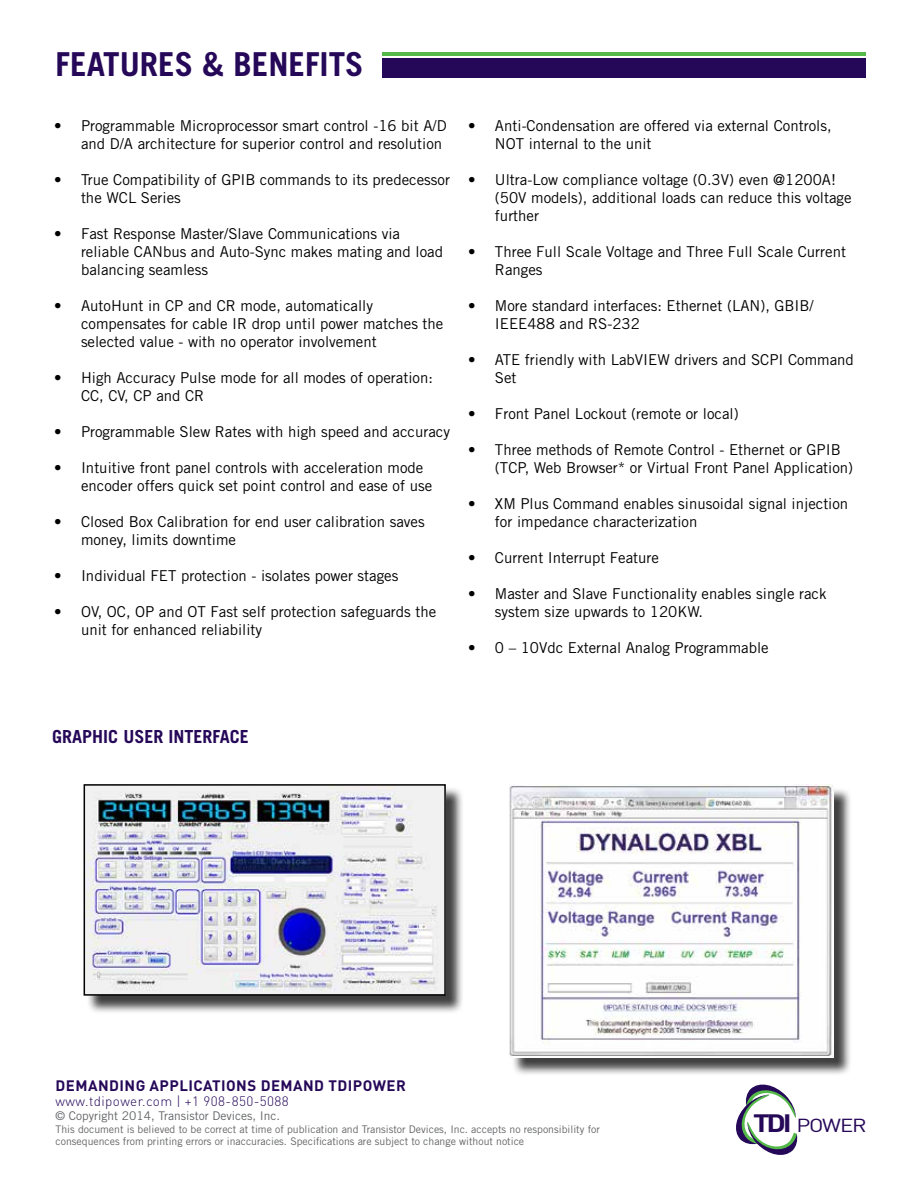
<style>
.page{position:relative;width:918px;height:1188px;background:#fff}
.page>*{position:absolute;margin:0;border:0;box-sizing:border-box;transform-origin:0 0}
.t1{font:700 33px "Trade Gothic LT Std";color:#260859}
.t2{font:18.6px "DIN";letter-spacing:-.06em;color:#260859;scale:1.19 1}
.t3{font:700 18px "Trade Gothic LT Std";color:#260859}
.t4{font:15px/18px "Trade Gothic LT Std";color:#000}
.t5{font:700 15px "DIN";letter-spacing:.03em;color:#260859}
.t6{font:300 13.5px "DIN";letter-spacing:.03em;color:#260859}
.t7{font:12px "Trade Gothic LT Std";color:#636466}
.t8{font:10.5px/12.6px "Trade Gothic LT Std";color:#636466}
.s1{font-weight:700;font-size:24.9px}
</style>
<div class="page">
<div style="left:512px;top:787px;width:340px;height:289px;background:#000;opacity:.75"></div>
<img style="left:509px;top:785px;width:325px;height:272px">
<div style="left:382px;top:58px;width:484px;height:20px;background:#260859"></div>
<hr style="left:382px;top:52px;width:484px;height:4px;background:#54b948">
<div style="left:731px;top:1075px;width:148px;height:90px;background:#fff"></div>
<svg style="left:736px;top:1084px;width:62px;height:71px"></svg>
<div style="left:86px;top:786px;width:378px;height:228px;background:#000;opacity:.75"></div>
<img style="left:87px;top:787px;width:356px;height:206px">
<div style="left:84px;top:784px;width:362px;height:212px;border:2px solid #000"></div>
<h1 class="t1" style="left:56px;top:44px;width:310px">FEATURES &amp; BENEFITS</h1>
<p class="t4" style="left:81px;top:117px;width:367px;text-indent:-27px">• Programmable Microprocessor smart control -16 bit A/D and D/A architecture for superior control and resolution</p>
<p class="t4" style="left:81px;top:171px;width:371px;text-indent:-27px">• True Compatibility of GPIB commands to its predecessor the WCL Series</p>
<p class="t4" style="left:81px;top:225px;width:364px;text-indent:-27px">• Fast Response Master/Slave Communications via reliable CANbus and Auto-Sync makes mating and load balancing seamless</p>
<p class="t4" style="left:81px;top:297px;width:364px;text-indent:-27px">• AutoHunt in CP and CR mode, automatically compensates for cable IR drop until power matches the selected value - with no operator involvement</p>
<p class="t4" style="left:81px;top:369px;width:354px;text-indent:-27px">• High Accuracy Pulse mode for all modes of operation:<br>CC, CV, CP and CR</p>
<p class="t4" style="left:54px;top:423px;width:398px">• Programmable Slew Rates with high speed and accuracy</p>
<p class="t4" style="left:81px;top:459px;width:353px;text-indent:-27px">• Intuitive front panel controls with acceleration mode encoder offers quick set point control and ease of use</p>
<p class="t4" style="left:81px;top:513px;width:345px;text-indent:-27px">• Closed Box Calibration for end user calibration saves money, limits downtime</p>
<p class="t4" style="left:54px;top:567px;width:346px">• Individual FET protection - isolates power stages</p>
<p class="t4" style="left:81px;top:603px;width:357px;text-indent:-27px">• OV, OC, OP and OT Fast self protection safeguards the unit for enhanced reliability</p>
<p class="t4" style="left:495px;top:117px;width:338px;text-indent:-27px">• Anti-Condensation are offered via external Controls,<br>NOT internal to the unit</p>
<p class="t4" style="left:495px;top:171px;width:358px;text-indent:-27px">• Ultra-Low compliance voltage (0.3V) even @1200A! (50V models), additional loads can reduce this voltage further</p>
<p class="t4" style="left:495px;top:243px;width:353px;text-indent:-27px">• Three Full Scale Voltage and Three Full Scale Current<br>Ranges</p>
<p class="t4" style="left:495px;top:297px;width:320px;text-indent:-27px">• More standard interfaces: Ethernet (LAN), GBIB/<br>IEEE488 and RS-232</p>
<p class="t4" style="left:495px;top:351px;width:360px;text-indent:-27px">• ATE friendly with LabVIEW drivers and SCPI Command<br>Set</p>
<p class="t4" style="left:468px;top:405px;width:272px">• Front Panel Lockout (remote or local)</p>
<p class="t4" style="left:495px;top:441px;width:360px;text-indent:-27px">• Three methods of Remote Control - Ethernet or GPIB (TCP, Web Browser* or Virtual Front Panel Application)</p>
<p class="t4" style="left:495px;top:495px;width:355px;text-indent:-27px">• XM Plus Command enables sinusoidal signal injection for impedance characterization</p>
<p class="t4" style="left:468px;top:549px;width:193px">• Current Interrupt Feature</p>
<p class="t4" style="left:495px;top:585px;width:333px;text-indent:-27px">• Master and Slave Functionality enables single rack system size upwards to 120KW.</p>
<p class="t4" style="left:468px;top:639px;width:302px">• 0 – 10Vdc External Analog Programmable</p>
<p class="t3" style="left:52px;top:726px;width:198px">GRAPHIC USER INTERFACE</p>
<p class="t5" style="left:56px;top:1076px;width:352px">DEMANDING APPLICATIONS DEMAND TDIPOWER</p>
<p class="t6" style="left:56px;top:1092px;width:235px">www.tdipower.com | +1 908-850-5088</p>
<p class="t7" style="left:56px;top:1109px;width:226px">© Copyright 2014, Transistor Devices, Inc.</p>
<p class="t8" style="left:56px;top:1123px;width:546px">This document is believed to be correct at time of publication and Transistor Devices, Inc. accepts no responsibility for consequences from printing errors or inaccuracies. Specifications are subject to change without notice</p>
<p class="t2" style="left:753px;top:1114px;width:97px"><span class="s1">TDI</span> POWER</p>
</div>
